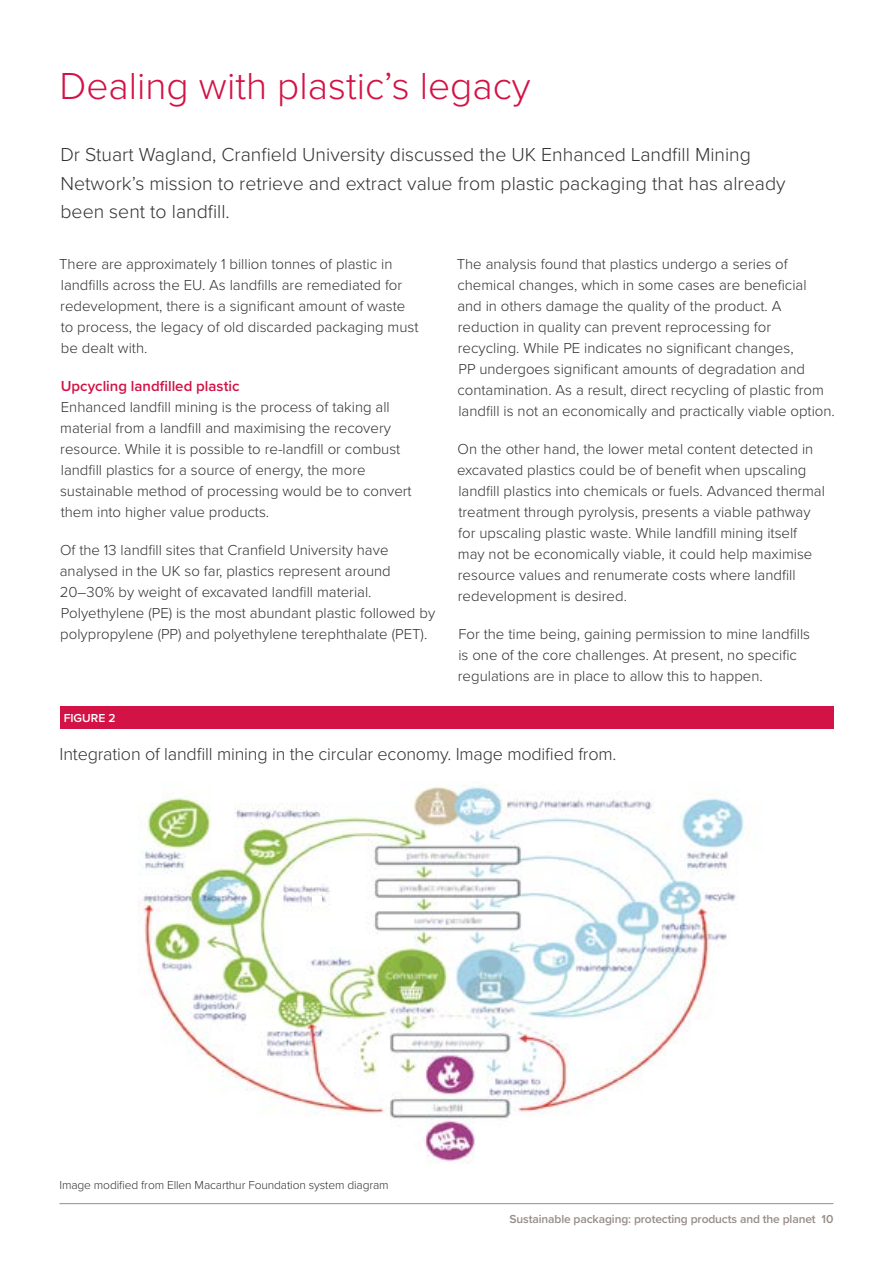
<style>
.page{position:relative;width:893px;height:1263px;background:#fff}
.page>*{position:absolute;margin:0;border:0;box-sizing:border-box;transform-origin:0 0}
.t1{font:300 39px "Proxima Nova";color:#d31245}
.t2{font:300 19.5px/28.5px "Proxima Nova";color:#333132}
.t3{font:300 18px "Proxima Nova";letter-spacing:-.01em;color:#333132}
.t4{font:300 15px/21px "Proxima Nova";color:#333132}
.t5{font:600 15px "Proxima Nova";color:#d31245}
.t6{font:300 12px "Proxima Nova";letter-spacing:-.01em;color:#333132}
.t7{font:600 12px "Proxima Nova";letter-spacing:-.01em;color:#978c87}
.t8{font:600 12px "Proxima Nova";color:#fff}
</style>
<div class="page">
<hr style="left:60px;top:1203px;width:773px;height:1px;background:#978c87">
<img style="left:138px;top:786px;width:607px;height:377px">
<svg style="left:312px;top:896px;width:9px;height:10px"></svg>
<div style="left:60px;top:706px;width:773px;height:23px;background:#d31245"></div>
<h1 class="t1" style="left:59px;top:57px;width:473px">Dealing with plastic’s legacy</h1>
<h2 class="t2" style="left:60px;top:140px;width:727px">Dr Stuart Wagland, Cranfield University discussed the UK Enhanced Landfill Mining<br>Network’s mission to retrieve and extract value from plastic packaging that has already been sent to landfill.</h2>
<p class="t4" style="left:59px;top:253px;width:361px">There are approximately 1 billion tonnes of plastic in landfills across the EU. As landfills are remediated for redevelopment, there is a significant amount of waste to process, the legacy of old discarded packaging must be dealt with.</p>
<p class="t5" style="left:61px;top:375px;width:180px">Upcycling landfilled plastic</p>
<p class="t4" style="left:60px;top:396px;width:353px">Enhanced landfill mining is the process of taking all material from a landfill and maximising the recovery resource. While it is possible to re-landfill or combust landfill plastics for a source of energy, the more sustainable method of processing would be to convert them into higher value products.</p>
<p class="t4" style="left:60px;top:539px;width:377px">Of the 13 landfill sites that Cranfield University have analysed in the UK so far, plastics represent around 20–30% by weight of excavated landfill material.<br>Polyethylene (PE) is the most abundant plastic followed by polypropylene (PP) and polyethylene terephthalate (PET).</p>
<p class="t4" style="left:457px;top:253px;width:380px">The analysis found that plastics undergo a series of chemical changes, which in some cases are beneficial<br>and in others damage the quality of the product. A reduction in quality can prevent reprocessing for recycling. While PE indicates no significant changes,<br>PP undergoes significant amounts of degradation and contamination. As a result, direct recycling of plastic from landfill is not an economically and practically viable option.</p>
<p class="t4" style="left:457px;top:438px;width:369px">On the other hand, the lower metal content detected in excavated plastics could be of benefit when upscaling landfill plastics into chemicals or fuels. Advanced thermal treatment through pyrolysis, presents a viable pathway for upscaling plastic waste. While landfill mining itself may not be economically viable, it could help maximise resource values and renumerate costs where landfill redevelopment is desired.</p>
<p class="t4" style="left:458px;top:623px;width:354px">For the time being, gaining permission to mine landfills is one of the core challenges. At present, no specific regulations are in place to allow this to happen.</p>
<p class="t8" style="left:64px;top:709px;width:53px">FIGURE 2</p>
<p class="t3" style="left:60px;top:741px;width:558px">Integration of landfill mining in the circular economy. Image modified from.</p>
<p class="t6" style="left:60px;top:1176px;width:331px">Image modified from Ellen Macarthur Foundation system diagram</p>
<p class="t7" style="left:509px;top:1209px;width:325px">Sustainable packaging: protecting products and the planet 10</p>
</div>
